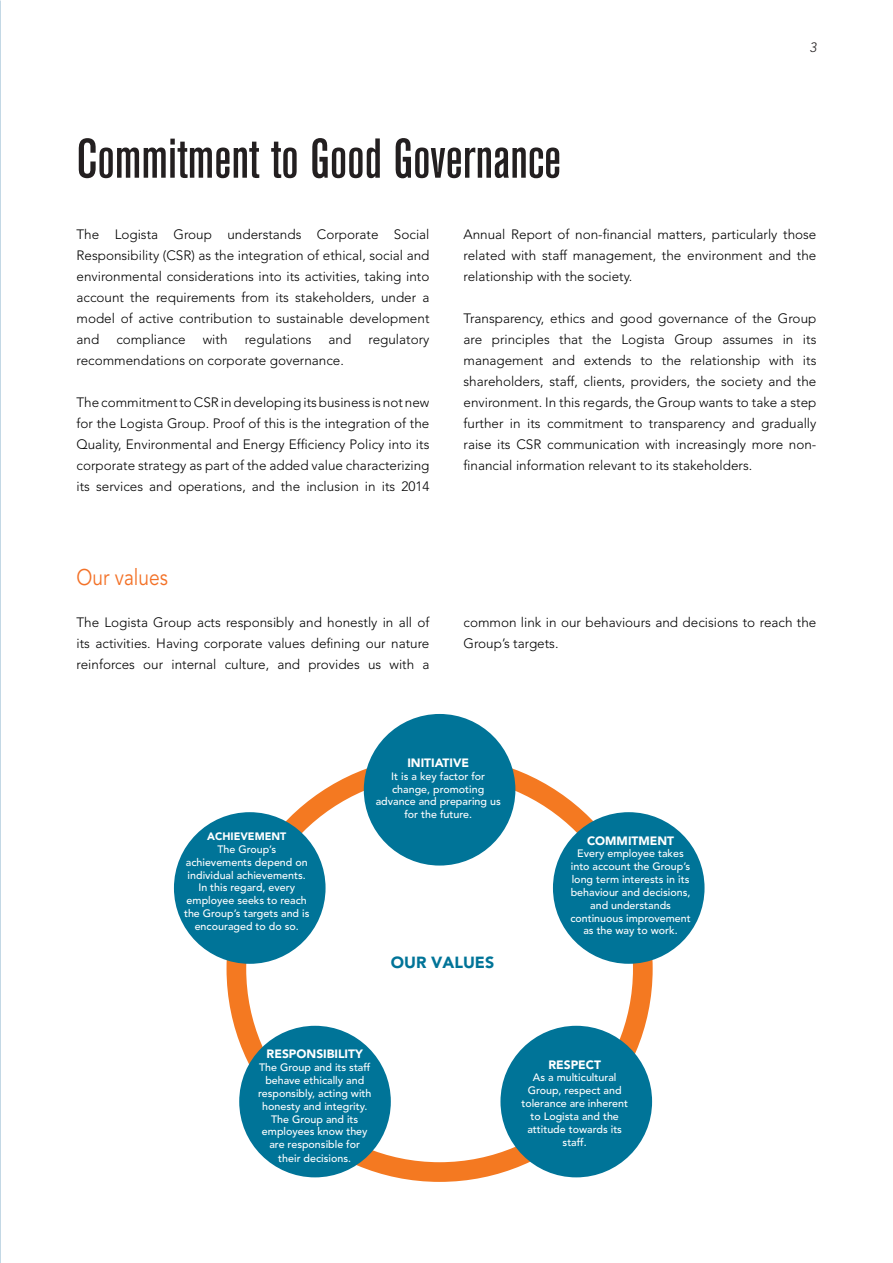
<style>
.page{position:relative;width:893px;height:1263px;background:#fff}
.page>*{position:absolute;margin:0;border:0;box-sizing:border-box;transform-origin:0 0}
.t1{font:500 condensed 55.5px "Akzidenz Grotesk BE";color:#231f20}
.t2{font:22.5px "Avenir";color:#f37127;scale:.85 1}
.t3{font:900 16.05px "Avenir";color:#007498}
.t4{font:300 13.5px/21px "Avenir";color:#000;text-align:justify}
.t5{font:italic 300 13.5px "Avenir";color:#231f20}
.t6{font:900 12px "Avenir";color:#fff}
.t7{font:500 10.65px/12.9px "Avenir";color:#fff;text-align:center}
.s1{font-weight:900}
</style>
<div class="page">
<div style="left:227px;top:756px;width:426px;height:426px;border:20px solid #f47921;border-radius:50%"></div>
<div style="left:239px;top:1026px;width:152px;height:151px;background:#007498;border-radius:50%"></div>
<div style="left:553px;top:812px;width:151px;height:152px;background:#007498;border-radius:50%"></div>
<div style="left:500px;top:1026px;width:152px;height:151px;background:#007498;border-radius:50%"></div>
<div style="left:174px;top:812px;width:152px;height:152px;background:#007498;border-radius:50%"></div>
<div style="left:364px;top:714px;width:151px;height:151px;background:#007498;border-radius:50%"></div>
<p class="t1" style="left:77px;top:128px;width:486px">Commitment to Good Governance</p>
<p class="t5" style="left:809px;top:39px;width:9px">3</p>
<p class="t4" style="left:77px;top:224px;width:354px">The Logista Group understands Corporate Social Responsibility (CSR) as the integration of ethical, social and environmental considerations into its activities, taking into account the requirements from its stakeholders, under a model of active contribution to sustainable development and</p>
<p class="t4" style="left:116px;top:329px;width:71px">compliance</p>
<p class="t4" style="left:203px;top:329px;width:26px">with</p>
<p class="t4" style="left:245px;top:329px;width:68px">regulations</p>
<p class="t4" style="left:329px;top:329px;width:24px">and</p>
<p class="t4" style="left:368px;top:329px;width:63px">regulatory</p>
<p class="t4" style="left:77px;top:350px;width:269px">recommendations on corporate governance.</p>
<p class="t4" style="left:77px;top:392px;width:354px">The commitment to CSR in developing its business is not new for the Logista Group. Proof of this is the integration of the Quality, Environmental and Energy Efficiency Policy into its corporate strategy as part of the added value characterizing its services and operations, and the inclusion in its 2014</p>
<p class="t4" style="left:463px;top:224px;width:354px">Annual Report of non-financial matters, particularly those related with staff management, the environment and the relationship with the society.</p>
<p class="t4" style="left:463px;top:308px;width:354px">Transparency, ethics and good governance of the Group are principles that the Logista Group assumes in its management and extends to the relationship with its shareholders, staff, clients, providers, the society and the environment. In this regards, the Group wants to take a step further in its commitment to transparency and gradually raise its CSR communication with increasingly more non&shy;financial information relevant to its stakeholders.</p>
<p class="t2" style="left:77px;top:564px;width:109px">Our values</p>
<p class="t4" style="left:77px;top:612px;width:354px">The Logista Group acts responsibly and honestly in all of its activities. Having corporate values defining our nature reinforces our internal culture, and provides us with a</p>
<p class="t4" style="left:463px;top:612px;width:354px">common link in our behaviours and decisions to reach the<br>Group’s targets.</p>
<p class="t7" style="left:184px;top:830px;width:127px"><span class="s1">ACHIEVEMENT<br></span>The Group’s achievements depend on individual achievements.<br>In this regard, every employee seeks to reach the Group’s targets and is encouraged to do so.</p>
<p class="t6" style="left:407px;top:755px;width:63px">INITIATIVE</p>
<p class="t7" style="left:376px;top:770px;width:127px">It is a key factor for change, promoting advance and preparing us for the future.</p>
<p class="t3" style="left:391px;top:953px;width:105px">OUR VALUES</p>
<p class="t6" style="left:587px;top:833px;width:89px">COMMITMENT</p>
<p class="t7" style="left:570px;top:847px;width:122px">Every employee takes into account the Group’s long term interests in its behaviour and decisions, and understands continuous improvement as the way to work.</p>
<p class="t6" style="left:267px;top:1047px;width:98px">RESPONSIBILITY</p>
<p class="t7" style="left:258px;top:1061px;width:115px">The Group and its staff behave ethically and responsibly, acting with honesty and integrity.<br>The Group and its employees know they are responsible for their decisions.</p>
<p class="t6" style="left:548px;top:1057px;width:54px">RESPECT</p>
<p class="t7" style="left:521px;top:1071px;width:108px">As a multicultural<br>Group, respect and tolerance are inherent to Logista and the attitude towards its staff.</p>
</div>
